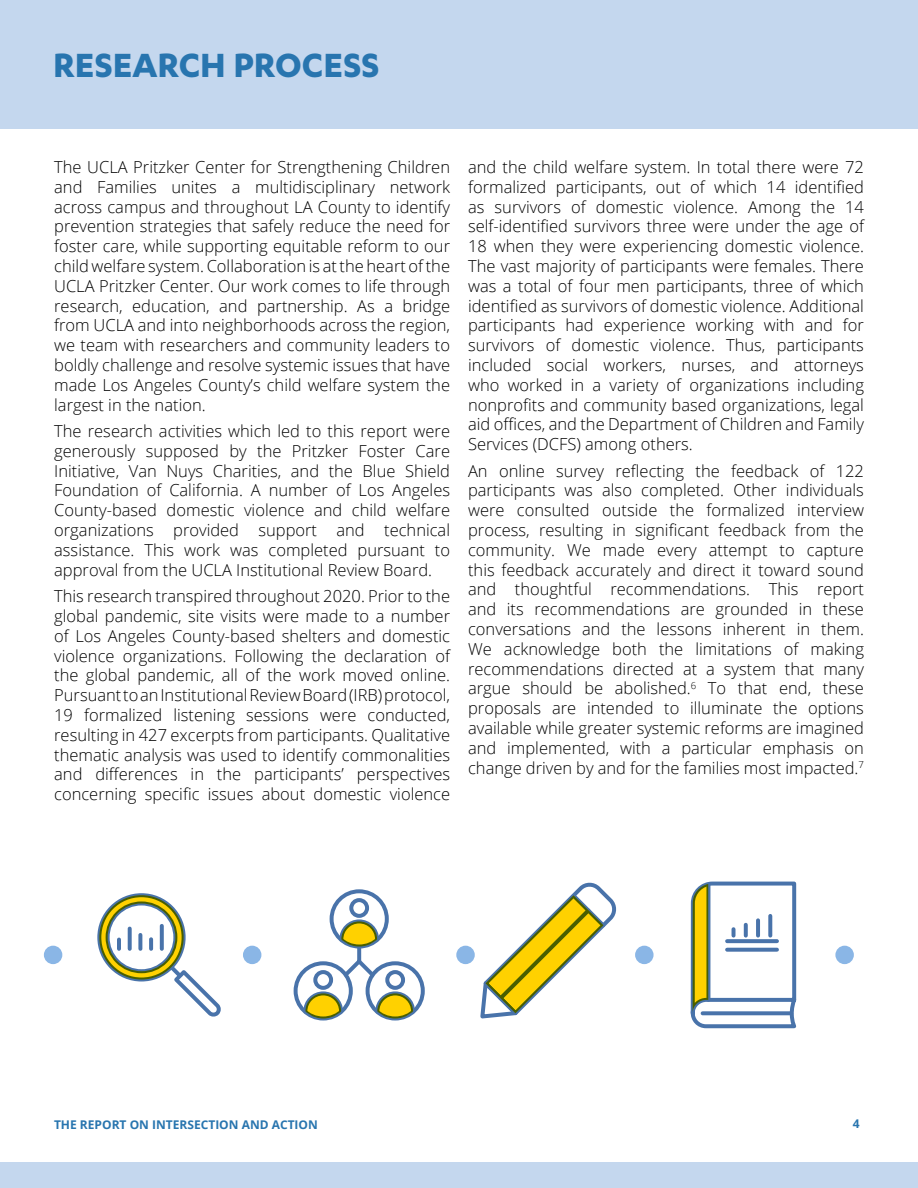
<style>
.page{position:relative;width:918px;height:1188px;background:#fff}
.page>*{position:absolute;margin:0;border:0;box-sizing:border-box;transform-origin:0 0}
.t1{font:700 39px "Karbon";color:#2875af}
.t2{font:300 16.5px/19.8px "Open Sans";color:#000;text-align:justify}
.t3{font:700 12px "Open Sans";color:#2875af}
</style>
<div class="page">
<div style="left:0;top:1162px;width:918px;height:26px;background:#c4d7ee"></div>
<svg style="left:690px;top:882px;width:107px;height:146px"></svg>
<svg style="left:744px;top:925px;width:4px;height:11px"></svg>
<hr style="left:756px;top:920px;width:4px;height:16px;background:#4973aa">
<svg style="left:768px;top:916px;width:4px;height:20px"></svg>
<svg style="left:480px;top:882px;width:137px;height:137px"></svg>
<svg style="left:97px;top:893px;width:124px;height:124px"></svg>
<div style="left:330px;top:889px;width:59px;height:60px;border:4px solid #4973aa;border-radius:50%"></div>
<div style="left:349px;top:898px;width:20px;height:20px;border:4px solid #4973aa;border-radius:50%"></div>
<div style="left:294px;top:961px;width:59px;height:60px;border:4px solid #4973aa;border-radius:50%"></div>
<div style="left:313px;top:970px;width:20px;height:20px;border:4px solid #4973aa;border-radius:50%"></div>
<div style="left:366px;top:961px;width:59px;height:60px;border:4px solid #4973aa;border-radius:50%"></div>
<div style="left:385px;top:970px;width:20px;height:20px;border:4px solid #4973aa;border-radius:50%"></div>
<svg style="left:337px;top:917px;width:44px;height:63px"></svg>
<svg style="left:373px;top:989px;width:44px;height:30px"></svg>
<svg style="left:301px;top:989px;width:44px;height:30px"></svg>
<div style="left:243px;top:946px;width:18px;height:18px;background:#8ab6e6;border-radius:50%"></div>
<div style="left:456px;top:946px;width:19px;height:18px;background:#8ab6e6;border-radius:50%"></div>
<div style="left:635px;top:946px;width:19px;height:18px;background:#8ab6e6;border-radius:50%"></div>
<div style="left:44px;top:946px;width:18px;height:18px;background:#8ab6e6;border-radius:50%"></div>
<div style="left:835px;top:946px;width:19px;height:18px;background:#8ab6e6;border-radius:50%"></div>
<div style="left:0;top:0;width:918px;height:128px;background:#c4d7ee"></div>
<h1 class="t1" style="left:53px;top:43px;width:327px">RESEARCH PROCESS</h1>
<p class="t2" style="left:54px;top:157px;width:397px">The UCLA Pritzker Center for Strengthening Children and Families unites a multidisciplinary network across campus and throughout LA County to identify prevention strategies that safely reduce the need for foster care, while supporting equitable reform to our child welfare system. Collaboration is at the heart of the UCLA Pritzker Center. Our work comes to life through research, education, and partnership. As a bridge from UCLA and into neighborhoods across the region, we team with researchers and community leaders to boldly challenge and resolve systemic issues that have made Los Angeles County’s child welfare system the largest in the nation.</p>
<p class="t2" style="left:54px;top:421px;width:397px">The research activities which led to this report were generously supposed by the Pritzker Foster Care Initiative, Van Nuys Charities, and the Blue Shield Foundation of California. A number of Los Angeles County-based domestic violence and child welfare organizations provided support and technical assistance. This work was completed pursuant to approval from the UCLA Institutional Review Board.</p>
<p class="t2" style="left:54px;top:586px;width:397px">This research transpired throughout 2020. Prior to the global pandemic, site visits were made to a number of Los Angeles County-based shelters and domestic violence organizations. Following the declaration of the global pandemic, all of the work moved online.<br>Pursuant to an Institutional Review Board (IRB) protocol, 19 formalized listening sessions were conducted, resulting in 427 excerpts from participants. Qualitative thematic analysis was used to identify commonalities and differences in the participants’ perspectives concerning specific issues about domestic violence</p>
<p class="t2" style="left:468px;top:157px;width:397px">and the child welfare system. In total there were 72 formalized participants, out of which 14 identified as survivors of domestic violence. Among the 14 self-identified survivors three were under the age of 18 when they were experiencing domestic violence.<br>The vast majority of participants were females. There was a total of four men participants, three of which identified as survivors of domestic violence. Additional participants had experience working with and for survivors of domestic violence. Thus, participants included social workers, nurses, and attorneys who worked in a variety of organizations including nonprofits and community based organizations, legal aid offices, and the Department of Children and Family Services (DCFS) among others.</p>
<p class="t2" style="left:468px;top:460px;width:397px">An online survey reflecting the feedback of 122 participants was also completed. Other individuals were consulted outside the formalized interview process, resulting in significant feedback from the community. We made every attempt to capture this feedback accurately and direct it toward sound and thoughtful recommendations. This report and its recommendations are grounded in these conversations and the lessons inherent in them.<br>We acknowledge both the limitations of making recommendations directed at a system that many argue should be abolished.<sup>6</sup> To that end, these proposals are intended to illuminate the options available while greater systemic reforms are imagined and implemented, with a particular emphasis on change driven by and for the families most impacted.<sup>7</sup></p>
<p class="t3" style="left:54px;top:1117px;width:265px">THE REPORT ON INTERSECTION AND ACTION</p>
<p class="t3" style="left:853px;top:1115px;width:8px">4</p>
</div>
